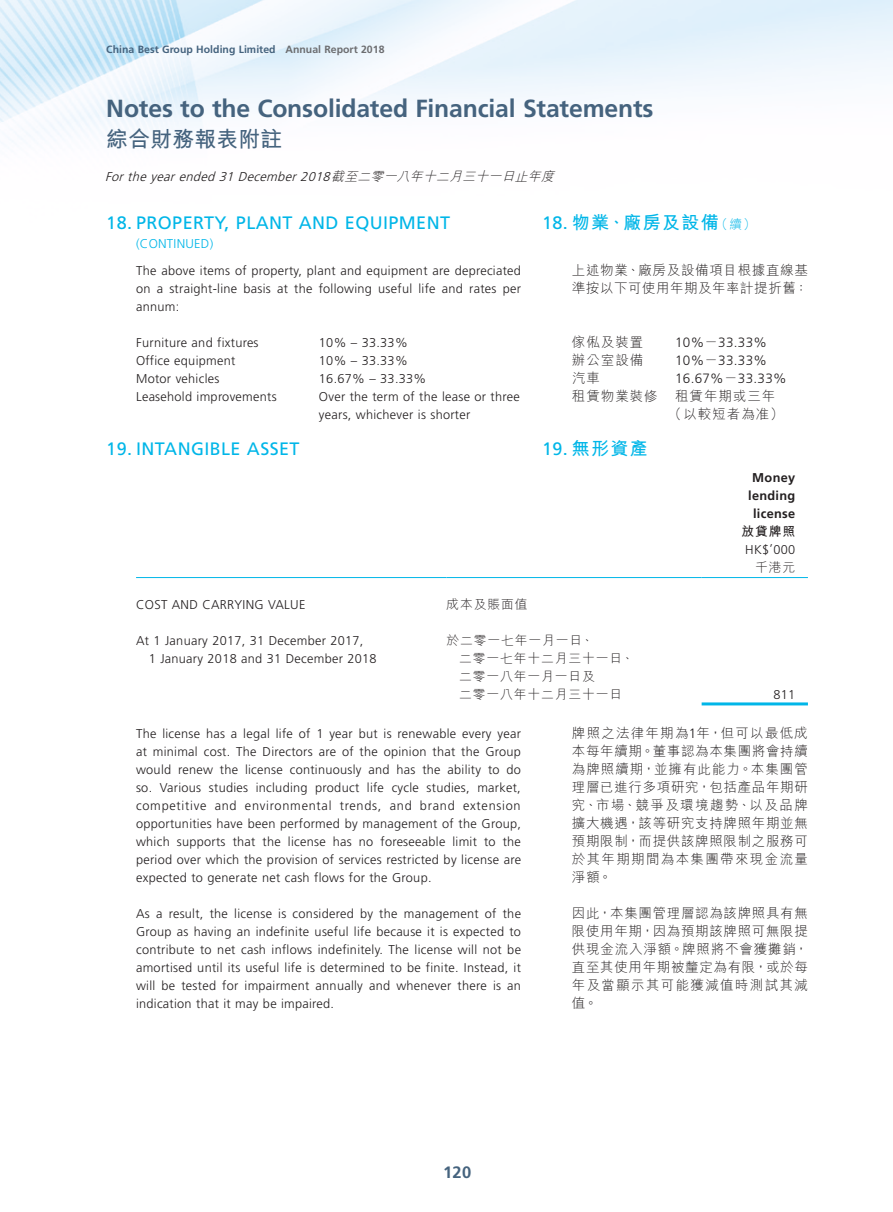
<style>
.page{position:relative;width:893px;height:1212px;background:#fff}
.page>*{position:absolute;margin:0;border:0;box-sizing:border-box;transform-origin:0 0}
.t1{font:700 24.75px "Frutiger LT Std";letter-spacing:-.005em;color:#45637e}
.t2{font:700 21.75px "M Hei HK";letter-spacing:.015em;color:#45637e}
.Heading_1{font:18px "Frutiger LT Std";letter-spacing:.02em;color:#00b6e8}
.C_Heading_1{font:700 18px "M Hei HK";letter-spacing:.07em;color:#00b6e8}
.t3{font:700 16.5px "Frutiger LT Std";color:#45637e}
.C_Body_Text{font:300 13.5px/18px "M Hei HK";letter-spacing:.055em;color:#231f20;text-align:justify}
.C_Body_Text-2{font:300 13.5px "Frutiger LT Std";letter-spacing:.02em;color:#231f20}
.Body_Text{font:300 12.75px/18px "Frutiger LT Std";letter-spacing:.02em;color:#231f20;text-align:justify}
.Body_Text-2{font:300 12.75px/18px "M Hei HK";letter-spacing:.07em;color:#231f20}
.t4{font:italic 300 12.75px "Frutiger LT Std";color:#231f20}
.Body_Text-3{font:700 12.75px "Frutiger LT Std";letter-spacing:.02em;color:#231f20}
.Heading_1-2{font:300 12.75px "Frutiger LT Std";letter-spacing:.02em;color:#00b6e8}
.Body_Text-4{font:700 12.75px "M Hei HK";color:#231f20}
.t5{font:700 10.5px "Frutiger LT Std";letter-spacing:.005em;color:#45637e}
.s1{color:#6c6d70}
.s2{font-family:"M Hei HK"}
.s3{font-family:"Frutiger LT Std";font-weight:400}
.s4{font-weight:300;font-size:12.75px}
.s5{font-family:"Frutiger LT Std"}
</style>
<div class="page">
<img style="left:0;top:0;width:893px;height:142px">
<hr style="left:136px;top:577px;width:310px;height:1px;background:#00b6e8">
<hr style="left:446px;top:577px;width:256px;height:1px;background:#00b6e8">
<hr style="left:702px;top:577px;width:106px;height:1px;background:#00b6e8">
<hr style="left:702px;top:702px;width:106px;height:3px;background:#00b6e8">
<p class="t5" style="left:106px;top:43px;width:280px">China Best Group Holding Limited <span class="s1">Annual Report 2018</span></p>
<h1 class="t1" style="left:106px;top:93px;width:549px">Notes to the Consolidated Financial Statements</h1>
<h2 class="t2" style="left:106px;top:123px;width:177px">綜合財務報表附註</h2>
<p class="t4" style="left:105px;top:170px;width:454px">Forthe yearended 31 December2018<span class="s2">截至二零一八年十二月三十一日止年度</span></p>
<p class="Heading_1" style="left:106px;top:212px;width:345px">18. PROPERTY, PLANT AND EQUIPMENT</p>
<p class="Heading_1-2" style="left:136px;top:237px;width:79px">(CONTINUED)</p>
<p class="Body_Text" style="left:136px;top:261px;width:386px">The above items of property, plant and equipment are depreciated on a straight-line basis at the following useful life and rates per annum:</p>
<p class="Body_Text" style="left:136px;top:333px;width:124px">Furniture and fixtures</p>
<p class="Body_Text" style="left:319px;top:333px;width:90px">10% – 33.33%</p>
<p class="Body_Text" style="left:136px;top:351px;width:101px">Office equipment</p>
<p class="Body_Text" style="left:319px;top:351px;width:90px">10% – 33.33%</p>
<p class="Body_Text" style="left:136px;top:369px;width:85px">Motor vehicles</p>
<p class="Body_Text" style="left:319px;top:369px;width:109px">16.67% – 33.33%</p>
<p class="Body_Text" style="left:136px;top:387px;width:142px">Leasehold improvements</p>
<p class="Body_Text" style="left:319px;top:387px;width:202px">Over the term of the lease or three years, whichever is shorter</p>
<p class="Heading_1" style="left:106px;top:438px;width:195px">19. INTANGIBLE ASSET</p>
<p class="C_Heading_1" style="left:542px;top:209px;width:215px"><span class="s3">18.</span> 物業、廠房及設備<span class="s4">（續）</span></p>
<p class="C_Body_Text" style="left:572px;top:261px;width:238px">上述物業、廠房及設備項目根據直線基準按以下可使用年期及年率計提折舊：</p>
<p class="C_Body_Text" style="left:572px;top:333px;width:73px">傢俬及裝置</p>
<p class="C_Body_Text-2" style="left:675px;top:334px;width:93px">10%<span class="s2">－</span>33.33%</p>
<p class="C_Body_Text" style="left:572px;top:351px;width:73px">辦公室設備</p>
<p class="C_Body_Text-2" style="left:675px;top:352px;width:93px">10%<span class="s2">－</span>33.33%</p>
<p class="C_Body_Text" style="left:572px;top:369px;width:29px">汽車</p>
<p class="C_Body_Text-2" style="left:675px;top:370px;width:113px">16.67%<span class="s2">－</span>33.33%</p>
<p class="C_Body_Text" style="left:572px;top:387px;width:87px">租賃物業裝修</p>
<p class="C_Body_Text" style="left:668px;top:387px;width:117px;text-align:center">租賃年期或三年（以較短者為准）</p>
<p class="C_Heading_1" style="left:542px;top:435px;width:107px"><span class="s3">19.</span> 無形資產</p>
<p class="Body_Text-3" style="left:752px;top:470px;width:44px">Money</p>
<p class="Body_Text-3" style="left:748px;top:488px;width:49px">lending</p>
<p class="Body_Text-3" style="left:753px;top:506px;width:44px">license</p>
<p class="Body_Text-4" style="left:741px;top:522px;width:55px">放貸牌照</p>
<p class="Body_Text" style="left:745px;top:541px;width:51px">HK$’000</p>
<p class="Body_Text-2" style="left:755px;top:558px;width:42px">千港元</p>
<p class="Body_Text" style="left:136px;top:596px;width:171px">COST AND CARRYING VALUE</p>
<p class="Body_Text-2" style="left:446px;top:595px;width:83px">成本及賬面值</p>
<p class="Body_Text" style="left:149px;top:632px;width:229px;text-indent:-13px">At 1 January 2017, 31 December 2017,<br>1 January 2018 and 31 December 2018</p>
<p class="Body_Text-2" style="left:459px;top:631px;width:176px;text-indent:-13px">於二零一七年一月一日、<br>二零一七年十二月三十一日、二零一八年一月一日及<br>二零一八年十二月三十一日</p>
<p class="Body_Text" style="left:773px;top:686px;width:23px">811</p>
<p class="Body_Text" style="left:136px;top:725px;width:386px">The license has a legal life of 1 year but is renewable every year at minimal cost. The Directors are of the opinion that the Group would renew the license continuously and has the ability to do so. Various studies including product life cycle studies, market, competitive and environmental trends, and brand extension opportunities have been performed by management of the Group, which supports that the license has no foreseeable limit to the period over which the provision of services restricted by license are expected to generate net cash flows for the Group.</p>
<p class="Body_Text" style="left:136px;top:905px;width:386px">As a result, the license is considered by the management of the Group as having an indefinite useful life because it is expected to contribute to net cash inflows indefinitely. The license will not be amortised until its useful life is determined to be finite. Instead, it will be tested for impairment annually and whenever there is an indication that it may be impaired.</p>
<p class="C_Body_Text" style="left:572px;top:724px;width:238px">牌照之法律年期為<span class="s5">1</span>年，但可以最低成本每年續期。董事認為本集團將會持續為牌照續期，並擁有此能力。本集團管理層已進行多項研究，包括產品年期研究、市場、競爭及環境趨勢、以及品牌擴大機遇，該等研究支持牌照年期並無預期限制，而提供該牌照限制之服務可於其年期期間為本集團帶來現金流量淨額。</p>
<p class="C_Body_Text" style="left:572px;top:904px;width:238px">因此，本集團管理層認為該牌照具有無限使用年期，因為預期該牌照可無限提供現金流入淨額。牌照將不會獲攤銷，直至其使用年期被釐定為有限，或於每年及當顯示其可能獲減值時測試其減值。</p>
<p class="t3" style="left:443px;top:1162px;width:30px">120</p>
</div>
